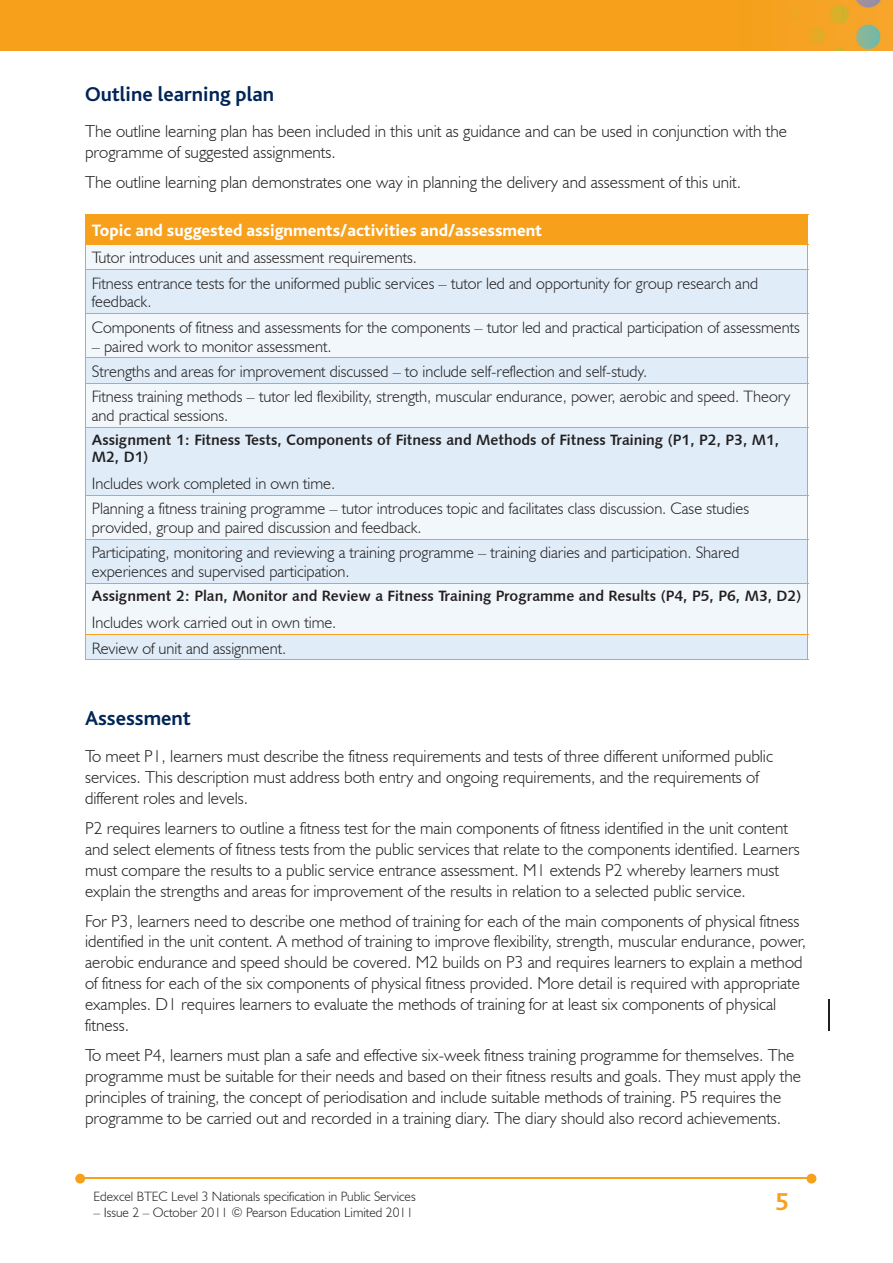
<style>
.page{position:relative;width:893px;height:1263px;background:#fff}
.page>*{position:absolute;margin:0;border:0;box-sizing:border-box;transform-origin:0 0}
.t1{font:700 25.5px "Bliss";color:#f6a01b}
.t2{font:700 21px "Bliss";color:#002556}
.t3{font:300 17.25px/21px "Humanist 521 BT";color:#231f20}
.t4{font:800 17.25px "Bliss";color:#fff}
.t5{font:300 16.5px/25.3px "Humanist 521 BT";color:#231f20}
.t6{font:15px/16.5px "Humanist 531 BT Bold A";color:#231f20}
.t7{font:300 13.5px "Humanist 521 BT";color:#231f20}
</style>
<div class="page">
<img style="left:0;top:0;width:893px;height:51px">
<hr style="left:82px;top:1178px;width:728px;height:1px;background:#f6a01b">
<svg style="left:807px;top:1174px;width:9px;height:9px"></svg>
<svg style="left:75px;top:1174px;width:10px;height:9px"></svg>
<div style="left:85px;top:214px;width:723px;height:30px;background:#f6a01b"></div>
<div style="left:86px;top:245px;width:721px;height:24px;background:#f2f7fb"></div>
<svg style="left:86px;top:270px;width:721px;height:390px;fill:#e0edf8"></svg>
<svg style="left:85px;top:245px;width:1px;height:24px"></svg>
<svg style="left:807px;top:245px;width:1px;height:24px"></svg>
<hr style="left:85px;top:244px;width:723px;height:1px;background:#f6a01b">
<hr style="left:85px;top:270px;width:1px;height:43px;background:#f6a01b">
<hr style="left:807px;top:270px;width:1px;height:43px;background:#f6a01b">
<hr style="left:85px;top:269px;width:723px;height:1px;background:#f6a01b">
<hr style="left:85px;top:314px;width:1px;height:43px;background:#f6a01b">
<hr style="left:807px;top:314px;width:1px;height:43px;background:#f6a01b">
<hr style="left:85px;top:313px;width:723px;height:1px;background:#f6a01b">
<svg style="left:85px;top:358px;width:1px;height:25px"></svg>
<svg style="left:807px;top:358px;width:1px;height:25px"></svg>
<hr style="left:85px;top:357px;width:723px;height:1px;background:#f6a01b">
<hr style="left:85px;top:384px;width:1px;height:43px;background:#f6a01b">
<hr style="left:807px;top:384px;width:1px;height:43px;background:#f6a01b">
<hr style="left:85px;top:383px;width:723px;height:1px;background:#f6a01b">
<hr style="left:85px;top:428px;width:1px;height:67px;background:#f6a01b">
<hr style="left:807px;top:428px;width:1px;height:67px;background:#f6a01b">
<hr style="left:85px;top:427px;width:723px;height:1px;background:#f6a01b">
<hr style="left:85px;top:495px;width:1px;height:44px;background:#f6a01b">
<hr style="left:807px;top:495px;width:1px;height:44px;background:#f6a01b">
<hr style="left:85px;top:495px;width:723px;height:1px;background:#f6a01b">
<hr style="left:85px;top:540px;width:1px;height:43px;background:#f6a01b">
<hr style="left:807px;top:540px;width:1px;height:43px;background:#f6a01b">
<hr style="left:85px;top:539px;width:723px;height:1px;background:#f6a01b">
<hr style="left:85px;top:584px;width:1px;height:50px;background:#f6a01b">
<hr style="left:807px;top:584px;width:1px;height:50px;background:#f6a01b">
<hr style="left:85px;top:583px;width:723px;height:1px;background:#f6a01b">
<hr style="left:85px;top:660px;width:723px;height:1px;background:#f6a01b">
<svg style="left:85px;top:635px;width:1px;height:25px"></svg>
<svg style="left:807px;top:635px;width:1px;height:25px"></svg>
<hr style="left:85px;top:634px;width:723px;height:1px;background:#f6a01b">
<hr style="left:828px;top:999px;width:2px;height:31px;background:#231f20">
<p class="t2" style="left:85px;top:83px;width:191px">Outline learning plan</p>
<p class="t3" style="left:85px;top:120px;width:704px">The outline learning plan has been included in this unit as guidance and can be used in conjunction with the programme of suggested assignments.</p>
<p class="t3" style="left:85px;top:171px;width:657px">The outline learning plan demonstrates one way in planning the delivery and assessment of this unit.</p>
<p class="t4" style="left:92px;top:221px;width:452px">Topic and suggested assignments/activities and/assessment</p>
<p class="t5" style="left:92px;top:245px;width:668px">Tutor introduces unit and assessment requirements.<br>Fitness entrance tests for the uniformed public services – tutor led and opportunity for group research and</p>
<p class="t5" style="left:92px;top:289px;width:710px">feedback.<br>Components of fitness and assessments for the components – tutor led and practical participation of assessments</p>
<p class="t5" style="left:92px;top:333px;width:700px">– paired work to monitor assessment.<br>Strengths and areas for improvement discussed – to include self-reflection and self-study.<br>Fitness training methods – tutor led flexibility, strength, muscular endurance, power, aerobic and speed. Theory</p>
<p class="t5" style="left:92px;top:402px;width:138px">and practical sessions.</p>
<p class="t6" style="left:92px;top:431px;width:689px">Assignment 1: Fitness Tests, Components of Fitness and Methods of Fitness Training (P1, P2, P3, M1,<br>M2, D1)</p>
<p class="t5" style="left:92px;top:470px;width:659px">Includes work completed in own time.<br>Planning a fitness training programme – tutor introduces topic and facilitates class discussion. Case studies</p>
<p class="t5" style="left:92px;top:514px;width:649px">provided, group and paired discussion and feedback.<br>Participating, monitoring and reviewing a training programme – training diaries and participation. Shared</p>
<p class="t5" style="left:92px;top:558px;width:259px">experiences and supervised participation.</p>
<p class="t6" style="left:92px;top:587px;width:711px">Assignment 2: Plan, Monitor and Review a Fitness Training Programme and Results (P4, P5, P6, M3, D2)</p>
<p class="t5" style="left:92px;top:610px;width:246px">Includes work carried out in own time.<br>Review of unit and assignment.</p>
<p class="t2" style="left:85px;top:707px;width:107px">Assessment</p>
<p class="t3" style="left:85px;top:745px;width:689px">To meet P1, learners must describe the fitness requirements and tests of three different uniformed public services. This description must address both entry and ongoing requirements, and the requirements of different roles and levels.</p>
<p class="t3" style="left:85px;top:817px;width:716px">P2 requires learners to outline a fitness test for the main components of fitness identified in the unit content and select elements of fitness tests from the public services that relate to the components identified. Learners must compare the results to a public service entrance assessment. M1 extends P2 whereby learners must explain the strengths and areas for improvement of the results in relation to a selected public service.</p>
<p class="t3" style="left:85px;top:910px;width:723px">For P3, learners need to describe one method of training for each of the main components of physical fitness identified in the unit content. A method of training to improve flexibility, strength, muscular endurance, power, aerobic endurance and speed should be covered. M2 builds on P3 and requires learners to explain a method of fitness for each of the six components of physical fitness provided. More detail is required with appropriate examples. D1 requires learners to evaluate the methods of training for at least six components of physical fitness.</p>
<p class="t3" style="left:85px;top:1045px;width:717px">To meet P4, learners must plan a safe and effective six-week fitness training programme for themselves. The programme must be suitable for their needs and based on their fitness results and goals. They must apply the principles of training, the concept of periodisation and include suitable methods of training. P5 requires the programme to be carried out and recorded in a training diary. The diary should also record achievements.</p>
<p class="t7" style="left:94px;top:1188px;width:324px">Edexcel BTEC Level 3 Nationals specification in Public Services</p>
<p class="t7" style="left:94px;top:1204px;width:321px">– Issue 2 – October 2011 © Pearson Education Limited 2011</p>
<h1 class="t1" style="left:775px;top:1188px;width:15px">5</h1>
</div>
